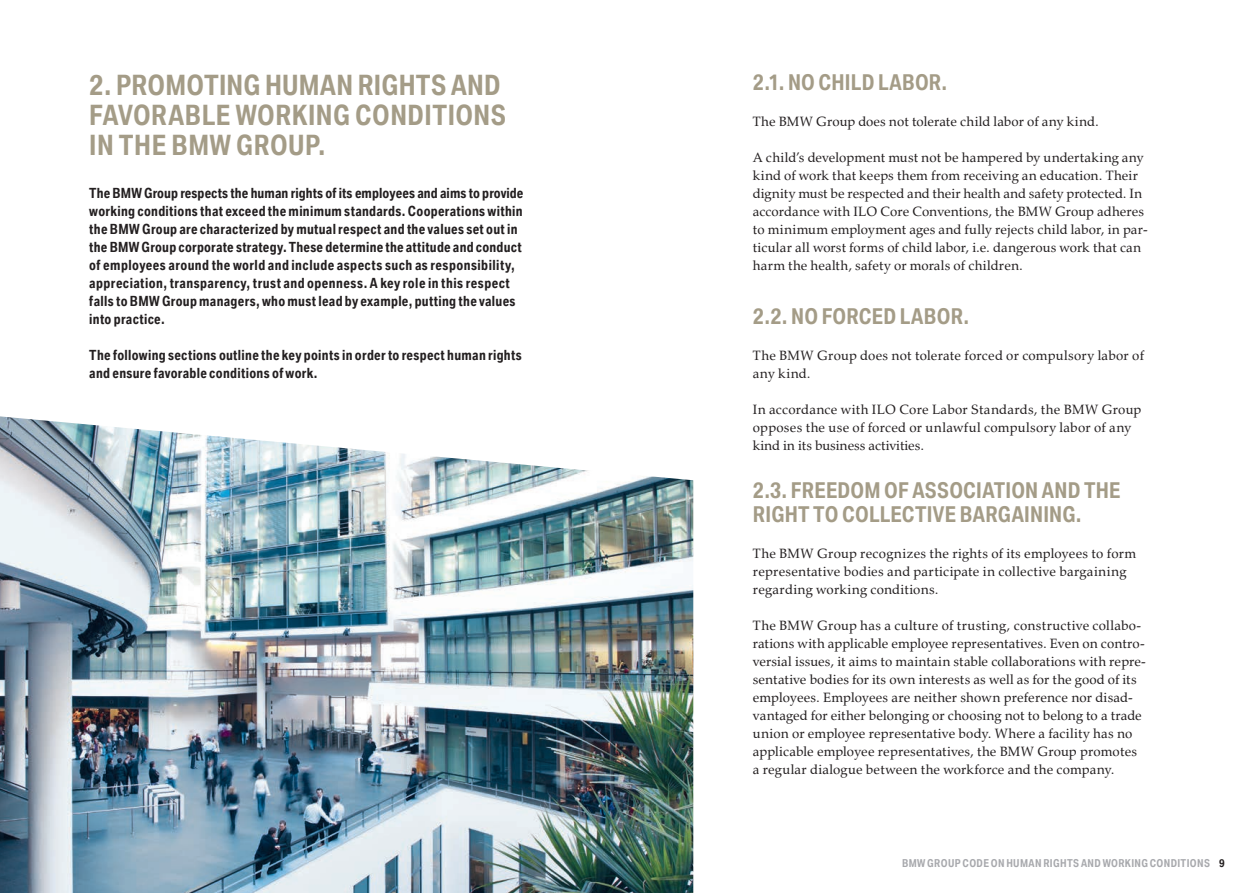
<style>
.page{position:relative;width:1259px;height:893px;background:#fff}
.page>*{position:absolute;margin:0;border:0;box-sizing:border-box;transform-origin:0 0}
.t1{font:700 27px/30px "BMW Group Condensed";letter-spacing:.01em;color:#a49c87}
.t2{font:700 21px/24px "BMW Group Condensed";color:#a49c87}
.t3{font:13.5px/18px "BMW Group Serif";letter-spacing:.01em;color:#231f20}
.t4{font:700 13.5px/18px "BMW Group Condensed";letter-spacing:.015em;color:#231f20}
.t5{font:700 10.5px "BMW Group Condensed";letter-spacing:.025em;color:#a8a9ad}
.s1{color:#231f20}
</style>
<div class="page">
<img style="left:0;top:416px;width:693px;height:477px">
<h1 class="t1" style="left:89px;top:69px;width:419px">2. PROMOTING HUMAN RIGHTS AND<br>FAVORABLE WORKING CONDITIONS<br>IN THE BMW GROUP.</h1>
<p class="t4" style="left:89px;top:184px;width:436px">The BMW Group respects the human rights of its employees and aims to provide working conditions that exceed the minimum standards. Cooperations within the BMW Group are characterized by mutual respect and the values set out in the BMW Group corporate strategy. These determine the attitude and conduct of employees around the world and include aspects such as responsibility, appreciation, transparency, trust and openness. A key role in this respect falls to BMW Group managers, who must lead by example, putting the values into practice.</p>
<p class="t4" style="left:89px;top:345px;width:434px">The following sections outline the key points in order to respect human rights and ensure favorable conditions of work.</p>
<h2 class="t2" style="left:753px;top:69px;width:196px">2.1. NO CHILD LABOR.</h2>
<p class="t3" style="left:753px;top:112px;width:347px">The BMW Group does not tolerate child labor of any kind.</p>
<p class="t3" style="left:753px;top:148px;width:396px">A child’s development must not be hampered by undertaking any kind of work that keeps them from receiving an education. Their dignity must be respected and their health and safety protected. In accordance with ILO Core Conventions, the BMW Group adheres to minimum employment ages and fully rejects child labor, in par&shy;ticular all worst forms of child labor, i.e. dangerous work that can harm the health, safety or morals of children.</p>
<h2 class="t2" style="left:753px;top:303px;width:218px">2.2. NO FORCED LABOR.</h2>
<p class="t3" style="left:753px;top:346px;width:392px">The BMW Group does not tolerate forced or compulsory labor of any kind.</p>
<p class="t3" style="left:753px;top:400px;width:390px">In accordance with ILO Core Labor Standards, the BMW Group opposes the use of forced or unlawful compulsory labor of any kind in its business activities.</p>
<h2 class="t2" style="left:753px;top:477px;width:369px">2.3. FREEDOM OF ASSOCIATION AND THE<br>RIGHT TO COLLECTIVE BARGAINING.</h2>
<p class="t3" style="left:753px;top:544px;width:385px">The BMW Group recognizes the rights of its employees to form representative bodies and participate in collective bargaining regarding working conditions.</p>
<p class="t3" style="left:753px;top:616px;width:394px">The BMW Group has a culture of trusting, constructive collabo&shy;rations with applicable employee representatives. Even on contro&shy;versial issues, it aims to maintain stable collaborations with repre&shy;sentative bodies for its own interests as well as for the good of its employees. Employees are neither shown preference nor disad&shy;vantaged for either belonging or choosing not to belong to a trade union or employee representative body. Where a facility has no applicable employee representatives, the BMW Group promotes a regular dialogue between the workforce and the company.</p>
<p class="t5" style="left:902px;top:856px;width:324px">BMW GROUP CODE ON HUMAN RIGHTS AND WORKING CONDITIONS <span class="s1">9</span></p>
</div>
